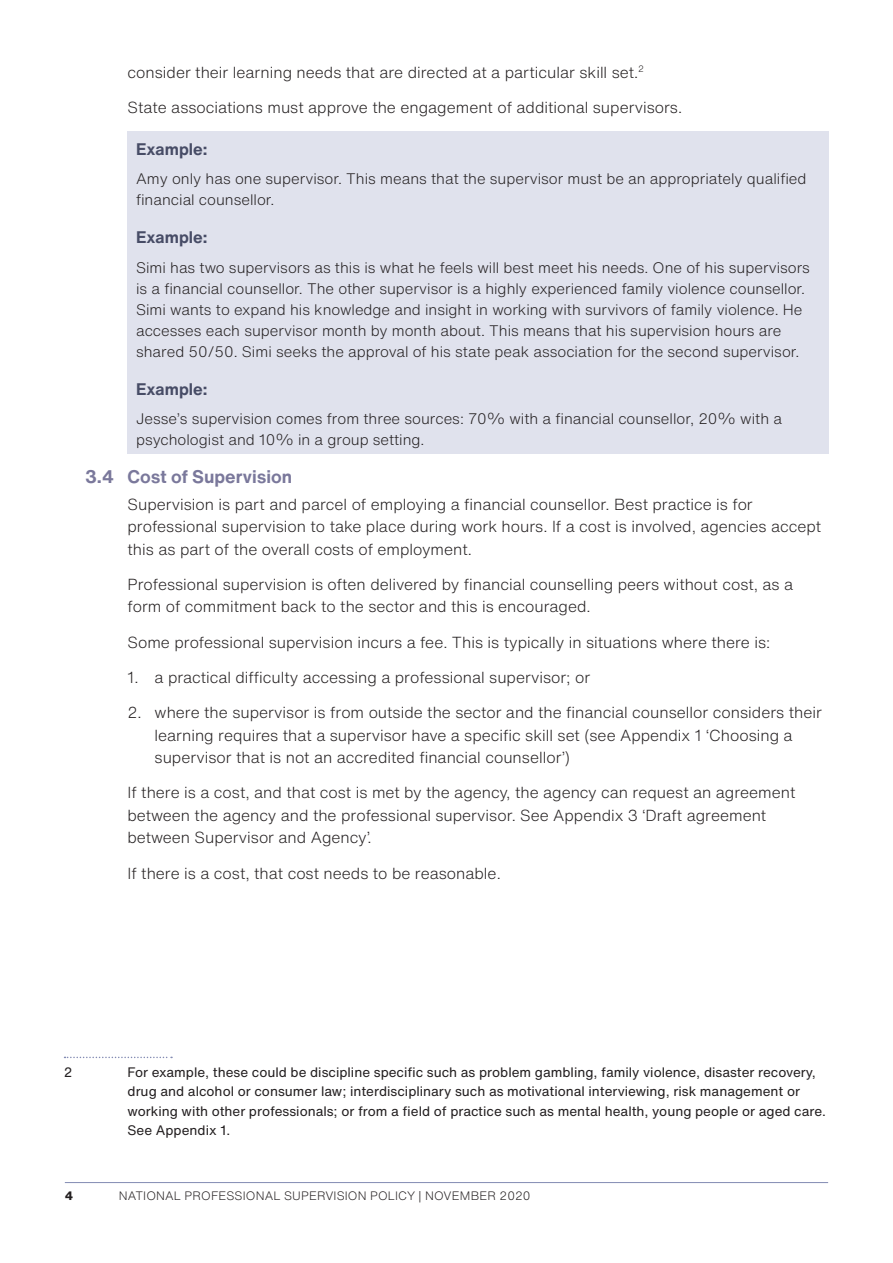
<style>
.page{position:relative;width:893px;height:1263px;background:#fff}
.page>*{position:absolute;margin:0;border:0;box-sizing:border-box;transform-origin:0 0}
.t1{font:700 18px "Helvetica Now Text";color:#7a789b}
.table_heading{font:700 16.5px "Helvetica Now Text";color:#474c66}
.TEXT{font:300 15.75px/22.5px "Helvetica Now Text";color:#231f20}
.table_text{font:300 15px/21px "Helvetica Now Text";color:#231f20}
.footnote{font:13.5px/19.5px "Helvetica Now Text";color:#231f20}
.t2{font:300 12px "Helvetica Now Text";letter-spacing:.01em;color:#231f20}
.t3{font:800 12px "Helvetica Now Text";color:#231f20}
</style>
<div class="page">
<hr style="left:65px;top:1182px;width:763px;height:1px;background:#838bb3">
<div style="left:128px;top:132px;width:701px;height:322px;background:#e0e2ed"></div>
<svg style="left:65px;top:1057px;width:107px;height:1px"></svg>
<p class="TEXT" style="left:128px;top:60px;width:518px">consider their learning needs that are directed at a particular skill set.<sup>2</sup></p>
<p class="TEXT" style="left:128px;top:95px;width:556px">State associations must approve the engagement of additional supervisors.</p>
<p class="table_heading" style="left:136px;top:136px;width:73px">Example:</p>
<p class="table_text" style="left:136px;top:168px;width:672px">Amy only has one supervisor. This means that the supervisor must be an appropriately qualified financial counsellor.</p>
<p class="table_heading" style="left:136px;top:225px;width:73px">Example:</p>
<p class="table_text" style="left:136px;top:256px;width:675px">Simi has two supervisors as this is what he feels will best meet his needs. One of his supervisors is a financial counsellor. The other supervisor is a highly experienced family violence counsellor.<br>Simi wants to expand his knowledge and insight in working with survivors of family violence. He accesses each supervisor month by month about. This means that his supervision hours are shared 50/50. Simi seeks the approval of his state peak association for the second supervisor.</p>
<p class="table_heading" style="left:136px;top:376px;width:73px">Example:</p>
<p class="table_text" style="left:136px;top:408px;width:647px">Jesse’s supervision comes from three sources: 70% with a financial counsellor, 20% with a psychologist and 10% in a group setting.</p>
<p class="t1" style="left:85px;top:463px;width:209px">3.4 Cost of Supervision</p>
<p class="TEXT" style="left:128px;top:492px;width:695px">Supervision is part and parcel of employing a financial counsellor. Best practice is for professional supervision to take place during work hours. If a cost is involved, agencies accept this as part of the overall costs of employment.</p>
<p class="TEXT" style="left:128px;top:572px;width:667px">Professional supervision is often delivered by financial counselling peers without cost, as a form of commitment back to the sector and this is encouraged.</p>
<p class="TEXT" style="left:128px;top:630px;width:644px">Some professional supervision incurs a fee. This is typically in situations where there is:</p>
<p class="TEXT" style="left:128px;top:665px;width:464px">1. a practical difficulty accessing a professional supervisor; or</p>
<p class="TEXT" style="left:155px;top:701px;width:669px;text-indent:-27px">2. where the supervisor is from outside the sector and the financial counsellor considers their learning requires that a supervisor have a specific skill set (see Appendix 1 ‘Choosing a supervisor that is not an accredited financial counsellor’)</p>
<p class="TEXT" style="left:128px;top:781px;width:669px">If there is a cost, and that cost is met by the agency, the agency can request an agreement between the agency and the professional supervisor. See Appendix 3 ‘Draft agreement between Supervisor and Agency’.</p>
<p class="TEXT" style="left:128px;top:861px;width:375px">If there is a cost, that cost needs to be reasonable.</p>
<p class="footnote" style="left:64px;top:1062px;width:10px">2</p>
<p class="footnote" style="left:128px;top:1062px;width:700px">For example, these could be discipline specific such as problem gambling, family violence, disaster recovery, drug and alcohol or consumer law; interdisciplinary such as motivational interviewing, risk management or working with other professionals; or from a field of practice such as mental health, young people or aged care.<br>See Appendix 1.</p>
<p class="t3" style="left:65px;top:1186px;width:10px">4</p>
<p class="t2" style="left:119px;top:1187px;width:413px">NATIONAL PROFESSIONAL SUPERVISION POLICY | NOVEMBER 2020</p>
</div>
